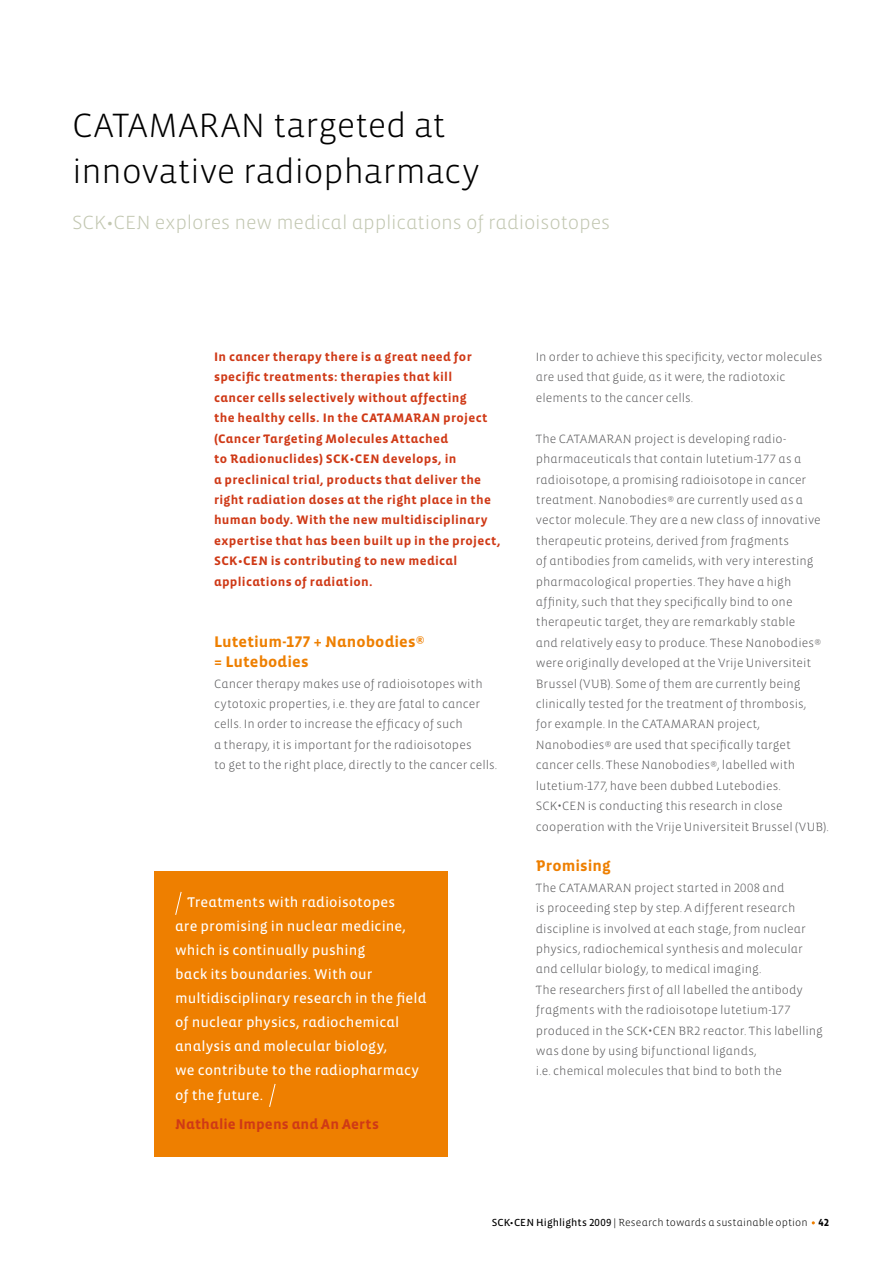
<style>
.page{position:relative;width:893px;height:1263px;background:#fff}
.page>*{position:absolute;margin:0;border:0;box-sizing:border-box;transform-origin:0 0}
.t1{font:300 34.5px/46.5px "Vista Sans";letter-spacing:-.01em;color:#000;scale:1.04 1}
.t2{font:300 19.5px "Vista Sans Alt";letter-spacing:-.01em;color:#c2c7b1;scale:1.04 1}
.t3{font:700 15.75px/20.4px "Vista Sans Alt";letter-spacing:.005em;color:#ee7f00}
.t4{font:14.4px/24px "Vista Sans Alt Reg";letter-spacing:.005em;color:#fff}
.t5{font:700 14.4px "Vista Sans Alt";letter-spacing:.01em;color:#cf3916}
.t6{font:700 12.6px/20.4px "Vista Sans Alt";letter-spacing:.025em;color:#cf3916}
.t7{font:300 12.3px/20.4px "Vista Sans Alt";color:#58585a}
.t8{font:300 10.5px "Vista Sans Alt";letter-spacing:.01em;color:#000}
.s1{font-family:"Vista Sans Alt Reg";font-weight:400}
.s2{font-weight:700}
</style>
<div class="page">
<div style="left:154px;top:871px;width:294px;height:286px;background:#ee7f00"></div>
<svg style="left:175px;top:891px;width:7px;height:24px"></svg>
<svg style="left:269px;top:1083px;width:7px;height:24px"></svg>
<p class="t1" style="left:72px;top:102px;width:393px">CATAMARAN targeted at innovative radiopharmacy</p>
<p class="t2" style="left:72px;top:213px;width:519px">SCK•CEN explores new medical applications of radioisotopes</p>
<p class="t6" style="left:214px;top:347px;width:288px">In cancer therapy there is a great need for specific treatments: therapies that kill<br>cancer cells selectively without affecting<br>the healthy cells. In the CATAMARAN project (Cancer Targeting Molecules Attached<br>to Radionuclides) SCK•CEN develops, in<br>a preclinical trial, products that deliver the right radiation doses at the right place in the human body. With the new multidisciplinary expertise that has been built up in the project, SCK•CEN is contributing to new medical applications of radiation.</p>
<p class="t3" style="left:214px;top:632px;width:212px">Lutetium-177 + Nanobodies<sup>® </sup>= Lutebodies</p>
<p class="t7" style="left:214px;top:673px;width:285px">Cancer therapy makes use of radioisotopes with cytotoxic properties, i.e. they are fatal to cancer cells. In order to increase the efficacy of such<br>a therapy, it is important for the radioisotopes<br>to get to the right place, directly to the cancer cells.</p>
<p class="t4" style="left:175px;top:891px;width:253px;text-indent:12px">Treatments with radioisotopes<br>are promising in nuclear medicine, which is continually pushing<br>back its boundaries. With our multidisciplinary research in the field of nuclear physics, radiochemical analysis and molecular biology,<br>we contribute to the radiopharmacy of the future.</p>
<p class="t5" style="left:175px;top:1117px;width:205px">Nathalie Impens and An Aerts</p>
<p class="t7" style="left:536px;top:347px;width:288px">In order to achieve this specificity, vector molecules are used that guide, as it were, the radiotoxic elements to the cancer cells.</p>
<p class="t7" style="left:536px;top:429px;width:294px">The CATAMARAN project is developing radio&shy;pharmaceuticals that contain lutetium-177 as a radioisotope, a promising radioisotope in cancer treatment. Nanobodies<sup>®</sup> are currently used as a vector molecule. They are a new class of innovative therapeutic proteins, derived from fragments<br>of antibodies from camelids, with very interesting pharmacological properties. They have a high affinity, such that they specifically bind to one therapeutic target, they are remarkably stable<br>and relatively easy to produce. These Nanobodies<sup>® </sup>were originally developed at the Vrije Universiteit Brussel (VUB). Some of them are currently being clinically tested for the treatment of thrombosis,<br>for example. In the CATAMARAN project, Nanobodies<sup>®</sup> are used that specifically target cancer cells. These Nanobodies<sup>®</sup>, labelled with lutetium-177, have been dubbed Lutebodies.<br>SCK•CEN is conducting this research in close cooperation with the Vrije Universiteit Brussel (VUB).</p>
<p class="t3" style="left:536px;top:856px;width:76px">Promising</p>
<p class="t7" style="left:536px;top:878px;width:289px">The CATAMARAN project started in 2008 and<br>is proceeding step by step. A different research discipline is involved at each stage, from nuclear physics, radiochemical synthesis and molecular and cellular biology, to medical imaging.<br>The researchers first of all labelled the antibody fragments with the radioisotope lutetium-177 produced in the SCK•CEN BR2 reactor. This labelling was done by using bifunctional ligands,<br>i.e. chemical molecules that bind to both the</p>
<p class="t8" style="left:492px;top:1217px;width:339px"><span class="s1">SCK•CEN Highlights 2009</span> | Research towards a sustainable option <span class="s2">42</span></p>
</div>
